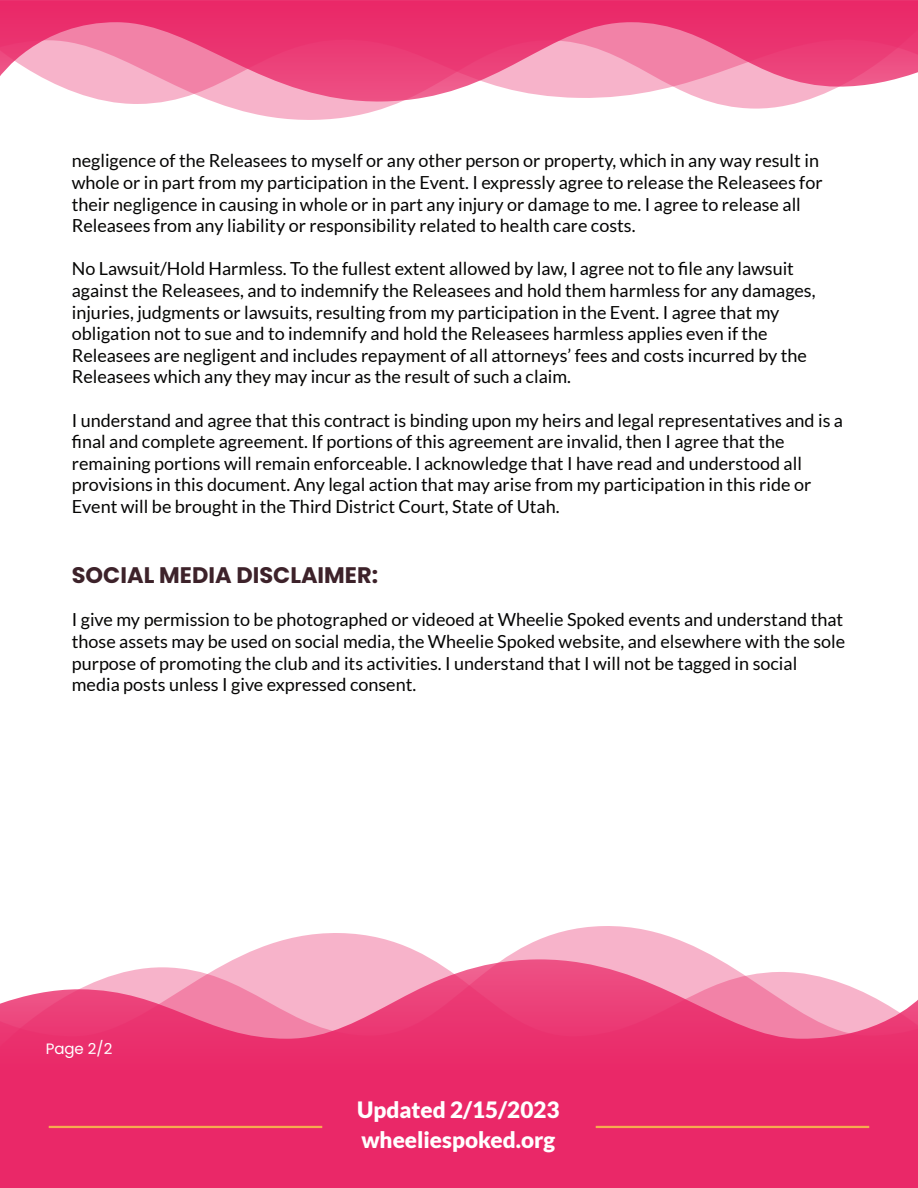
<style>
.page{position:relative;width:918px;height:1188px;background:#fff}
.page>*{position:absolute;margin:0;border:0;box-sizing:border-box;transform-origin:0 0}
.t1{font:900 22.5px/30px "Lato";color:#fff}
.t2{font:700 22.5px "Poppins";color:#3d222a}
.t3{font:18px/21.6px "Lato";color:#050504}
.t4{font:15px "Poppins";color:#fff}
</style>
<div class="page">
<svg style="left:0;top:0;width:918px;height:120px"></svg>
<div style="left:0;top:1075px;width:918px;height:113px;background:#ea2868"></div>
<svg style="left:0;top:926px;width:918px;height:149px"></svg>
<hr style="left:49px;top:1126px;width:273px;height:2px;background:#f6ab4f">
<hr style="left:596px;top:1126px;width:273px;height:2px;background:#f6ab4f">
<p class="t3" style="left:72px;top:150px;width:752px">negligence of the Releasees to myself or any other person or property, which in any way result in whole or in part from my participation in the Event. I expressly agree to release the Releasees for their negligence in causing in whole or in part any injury or damage to me. I agree to release all Releasees from any liability or responsibility related to health care costs.</p>
<p class="t3" style="left:72px;top:258px;width:745px">No Lawsuit/Hold Harmless. To the fullest extent allowed by law, I agree not to file any lawsuit against the Releasees, and to indemnify the Releasees and hold them harmless for any damages, injuries, judgments or lawsuits, resulting from my participation in the Event. I agree that my obligation not to sue and to indemnify and hold the Releasees harmless applies even if the Releasees are negligent and includes repayment of all attorneys’ fees and costs incurred by the Releasees which any they may incur as the result of such a claim.</p>
<p class="t3" style="left:72px;top:409px;width:773px">I understand and agree that this contract is binding upon my heirs and legal representatives and is a final and complete agreement. If portions of this agreement are invalid, then I agree that the remaining portions will remain enforceable. I acknowledge that I have read and understood all provisions in this document. Any legal action that may arise from my participation in this ride or Event will be brought in the Third District Court, State of Utah.</p>
<p class="t2" style="left:72px;top:562px;width:308px">SOCIAL MEDIA DISCLAIMER:</p>
<p class="t3" style="left:72px;top:609px;width:775px">I give my permission to be photographed or videoed at Wheelie Spoked events and understand that those assets may be used on social media, the Wheelie Spoked website, and elsewhere with the sole purpose of promoting the club and its activities. I understand that I will not be tagged in social media posts unless I give expressed consent.</p>
<p class="t4" style="left:46px;top:1040px;width:68px">Page 2/2</p>
<p class="t1" style="left:357px;top:1095px;width:204px">Updated 2/15/2023 wheeliespoked.org</p>
</div>
